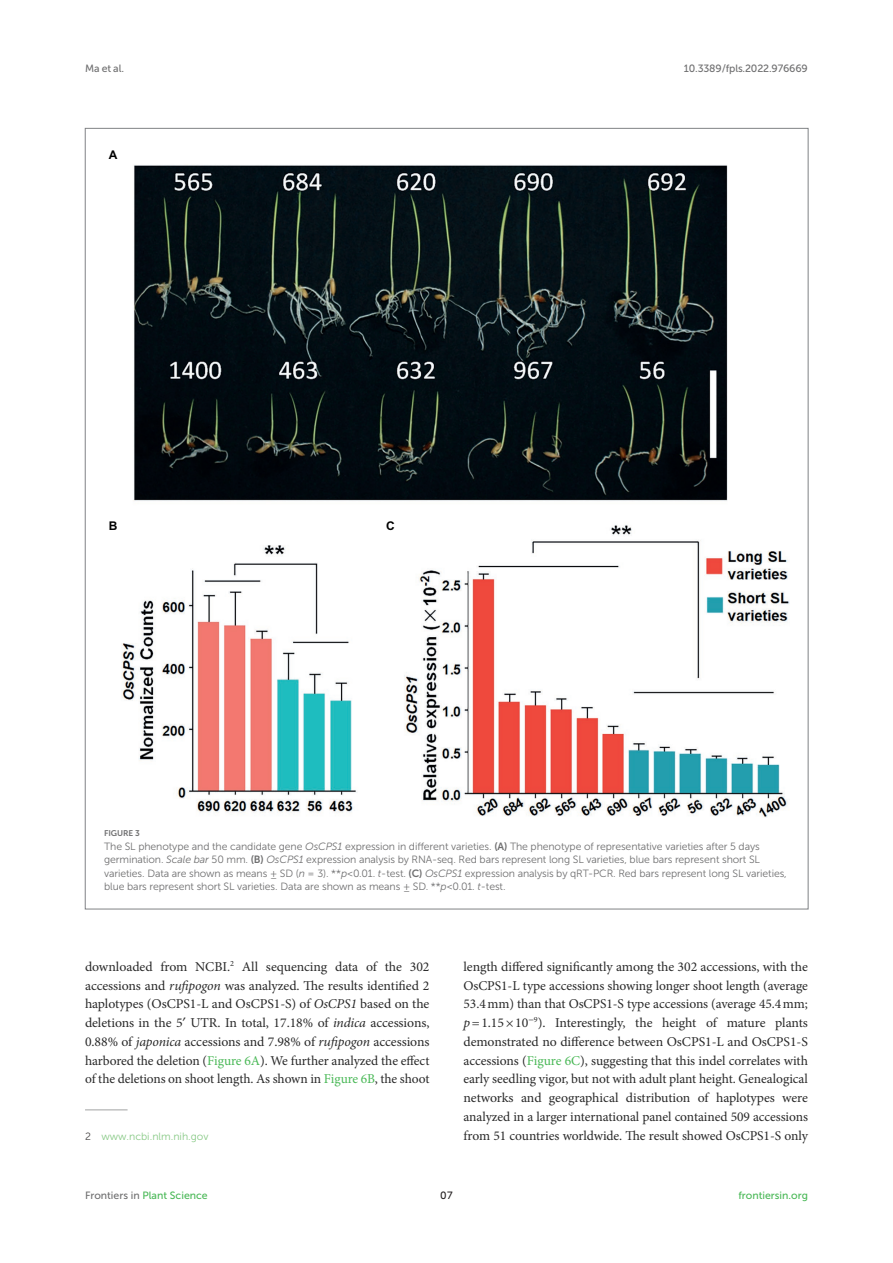
<style>
.page{position:relative;width:893px;height:1263px;background:#fff}
.page>*{position:absolute;margin:0;border:0;box-sizing:border-box;transform-origin:0 0}
.TEXT_FLUSH{font:13.5px/18.8px "Minion Pro";letter-spacing:-.005em;color:#292929;text-align:justify}
.t1{font:700 12px "Arial";color:#000001}
.FIG_LEG{font:10.5px/13.5px "Museo Sans 300";letter-spacing:-.01em;color:#6f6f70}
.t2{font:10.5px "Museo Sans 500";color:#49b856}
.t3{font:10.5px "Museo Sans 500";letter-spacing:-.015em;color:#6f6f70}
.FOOTNOTE{font:10.5px "Museo Sans 300";color:#87c985}
.t4{font:10.5px "Museo Sans 500";color:#231f20}
.FIG_HD{font:8.25px "Museo Sans 700";letter-spacing:-.01em;color:#6f6f70}
.s1{font-style:italic}
.s2{font-family:"Museo Sans 700"}
.s3{font-family:"Gentium Plus"}
.s4{color:#49b856}
.s5{color:#4b4949}
.s6{color:#6f6f70}
</style>
<div class="page">
<hr style="left:85px;top:1109px;width:43px;height:1px;background:#a1a3a3">
<img style="left:121px;top:165px;width:668px;height:652px">
<p class="t3" style="left:85px;top:63px;width:40px">Ma et al.</p>
<p class="t3" style="left:684px;top:63px;width:125px">10.3389/fpls.2022.976669</p>
<p class="t1" style="left:109px;top:146px;width:10px">A</p>
<p class="t1" style="left:109px;top:518px;width:10px">B</p>
<p class="t1" style="left:386px;top:518px;width:10px">C</p>
<p class="FIG_HD" style="left:104px;top:829px;width:37px">FIGURE 3</p>
<p class="FIG_LEG" style="left:104px;top:839px;width:684px">The SL phenotype and the candidate gene <span class="s1">OsCPS1</span> expression in different varieties. <span class="s2">(A)</span> The phenotype of representative varieties after 5 days germination. <span class="s1">Scale bar</span> 50 mm. <span class="s2">(B)</span> <span class="s1">OsCPS1</span> expression analysis by RNA-seq. Red bars represent long SL varieties, blue bars represent short SL varieties. Data are shown as means ± SD (<span class="s1">n</span> = 3). **<span class="s1">p</span> &lt; 0.01. <span class="s1">t</span>-test. <span class="s2">(C)</span> <span class="s1">OsCPS1</span> expression analysis by qRT-PCR. Red bars represent long SL varieties, blue bars represent short SL varieties. Data are shown as means ± SD. **<span class="s1">p</span> &lt; 0.01. <span class="s1">t</span>-test.</p>
<p class="TEXT_FLUSH" style="left:85px;top:957px;width:346px">downloaded from NCBI.<sup>2</sup> All sequencing data of the 302 accessions and <span class="s1">rufipogon</span> was analyzed. The results identified 2 haplotypes (OsCPS1-L and OsCPS1-S) of <span class="s1">OsCPS1</span> based on the deletions in the 5<span class="s3">′</span> UTR. In total, 17.18% of <span class="s1">indica</span> accessions, 0.88% of <span class="s1">japonica</span> accessions and 7.98% of <span class="s1">rufipogon</span> accessions harbored the deletion (<span class="s4">Figure 6A</span>). We further analyzed the effect of the deletions on shoot length. As shown in <span class="s4">Figure 6B</span>, the shoot</p>
<p class="FOOTNOTE" style="left:85px;top:1130px;width:125px"><span class="s5">2</span> www.ncbi.nlm.nih.gov</p>
<p class="TEXT_FLUSH" style="left:463px;top:957px;width:346px">length differed significantly among the 302 accessions, with the OsCPS1-L type accessions showing longer shoot length (average 53.4mm) than that OsCPS1-S type accessions (average 45.4mm; <span class="s1">p</span>=1.15×10<sup>−</sup><sup>9</sup>). Interestingly, the height of mature plants demonstrated no difference between OsCPS1-L and OsCPS1-S accessions (<span class="s4">Figure 6C</span>), suggesting that this indel correlates with early seedling vigor, but not with adult plant height. Genealogical networks and geographical distribution of haplotypes were analyzed in a larger international panel contained 509 accessions from 51 countries worldwide. The result showed OsCPS1-S only</p>
<p class="t2" style="left:85px;top:1190px;width:124px"><span class="s6">Frontiers in</span> Plant Science</p>
<p class="t4" style="left:440px;top:1190px;width:14px">07</p>
<p class="t2" style="left:738px;top:1190px;width:71px">frontiersin.org</p>
</div>
